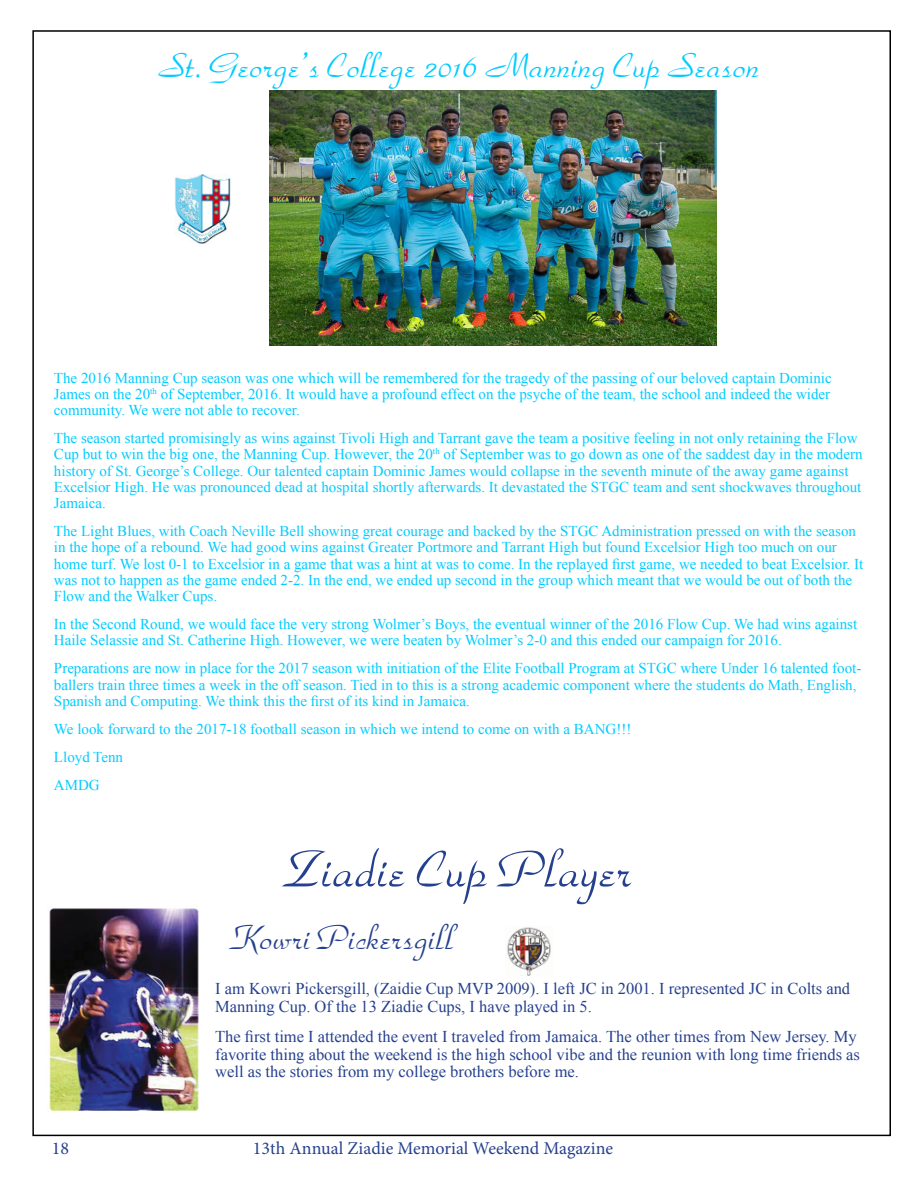
<style>
.page{position:relative;width:918px;height:1188px;background:#fff}
.page>*{position:absolute;margin:0;border:0;box-sizing:border-box;transform-origin:0 0}
.t1{font:54px "Park Avenue Normal A";color:#25408e}
.t2{font:36px "Park Avenue Normal A";color:#0cf}
.t3{font:36px "Park Avenue Normal A";color:#25408e}
.t4{font:18px "Minion Pro";color:#25408e}
.t5{font:16.5px/17.9px "Times New Roman";color:#25408e}
.t6{font:15px/16.2px "Times New Roman";color:#0cf}
</style>
<div class="page">
<img style="left:175px;top:174px;width:56px;height:69px">
<img style="left:270px;top:91px;width:446px;height:255px">
<img style="left:47px;top:908px;width:152px;height:203px">
<img style="left:507px;top:927px;width:44px;height:48px">
<h2 class="t2" style="left:159px;top:48px;width:602px">St. George’s College 2016 Manning Cup Season</h2>
<p class="t6" style="left:54px;top:371px;width:779px;text-align:justify">The 2016 Manning Cup season was one which will be remembered for the tragedy of the passing of our beloved captain Dominic James on the 20<sup>th</sup> of September, 2016. It would have a profound effect on the psyche of the team, the school and indeed the wider community. We were not able to recover.</p>
<p class="t6" style="left:54px;top:432px;width:810px">The season started promisingly as wins against Tivoli High and Tarrant gave the team a positive feeling in not only retaining the Flow Cup but to win the big one, the Manning Cup. However, the 20<sup>th</sup> of September was to go down as one of the saddest day in the modern history of St. George’s College. Our talented captain Dominic James would collapse in the seventh minute of the away game against Excelsior High. He was pronounced dead at hospital shortly afterwards. It devastated the STGC team and sent shockwaves throughout Jamaica.</p>
<p class="t6" style="left:54px;top:524px;width:811px">The Light Blues, with Coach Neville Bell showing great courage and backed by the STGC Administration pressed on with the season in the hope of a rebound. We had good wins against Greater Portmore and Tarrant High but found Excelsior High too much on our home turf. We lost 0-1 to Excelsior in a game that was a hint at was to come. In the replayed first game, we needed to beat Excelsior. It was not to happen as the game ended 2-2. In the end, we ended up second in the group which meant that we would be out of both the Flow and the Walker Cups.</p>
<p class="t6" style="left:54px;top:617px;width:805px">In the Second Round, we would face the very strong Wolmer’s Boys, the eventual winner of the 2016 Flow Cup. We had wins against<br>Haile Selassie and St. Catherine High. However, we were beaten by Wolmer’s 2-0 and this ended our campaign for 2016.</p>
<p class="t6" style="left:54px;top:662px;width:809px">Preparations are now in place for the 2017 season with initiation of the Elite Football Program at STGC where Under 16 talented foot&shy;ballers train three times a week in the off season. Tied in to this is a strong academic component where the students do Math, English,<br>Spanish and Computing. We think this the first of its kind in Jamaica.</p>
<p class="t6" style="left:54px;top:716px;width:579px;line-height:28.2px">We look forward to the 2017-18 football season in which we intend to come on with a BANG!!!<br>Lloyd Tenn<br>AMDG</p>
<h1 class="t1" style="left:284px;top:843px;width:349px">Ziadie Cup Player</h1>
<h2 class="t3" style="left:232px;top:920px;width:223px">Kowri Pickersgill</h2>
<p class="t5" style="left:215px;top:981px;width:637px">I am Kowri Pickersgill, (Zaidie Cup MVP 2009). I left JC in 2001. I represented JC in Colts and<br>Manning Cup. Of the 13 Ziadie Cups, I have played in 5.</p>
<p class="t5" style="left:215px;top:1029px;width:646px">The first time I attended the event I traveled from Jamaica. The other times from New Jersey. My favorite thing about the weekend is the high school vibe and the reunion with long time friends as well as the stories from my college brothers before me.</p>
<p class="t4" style="left:52px;top:1141px;width:19px">18</p>
<p class="t4" style="left:253px;top:1141px;width:362px">13th Annual Ziadie Memorial Weekend Magazine</p>
</div>
